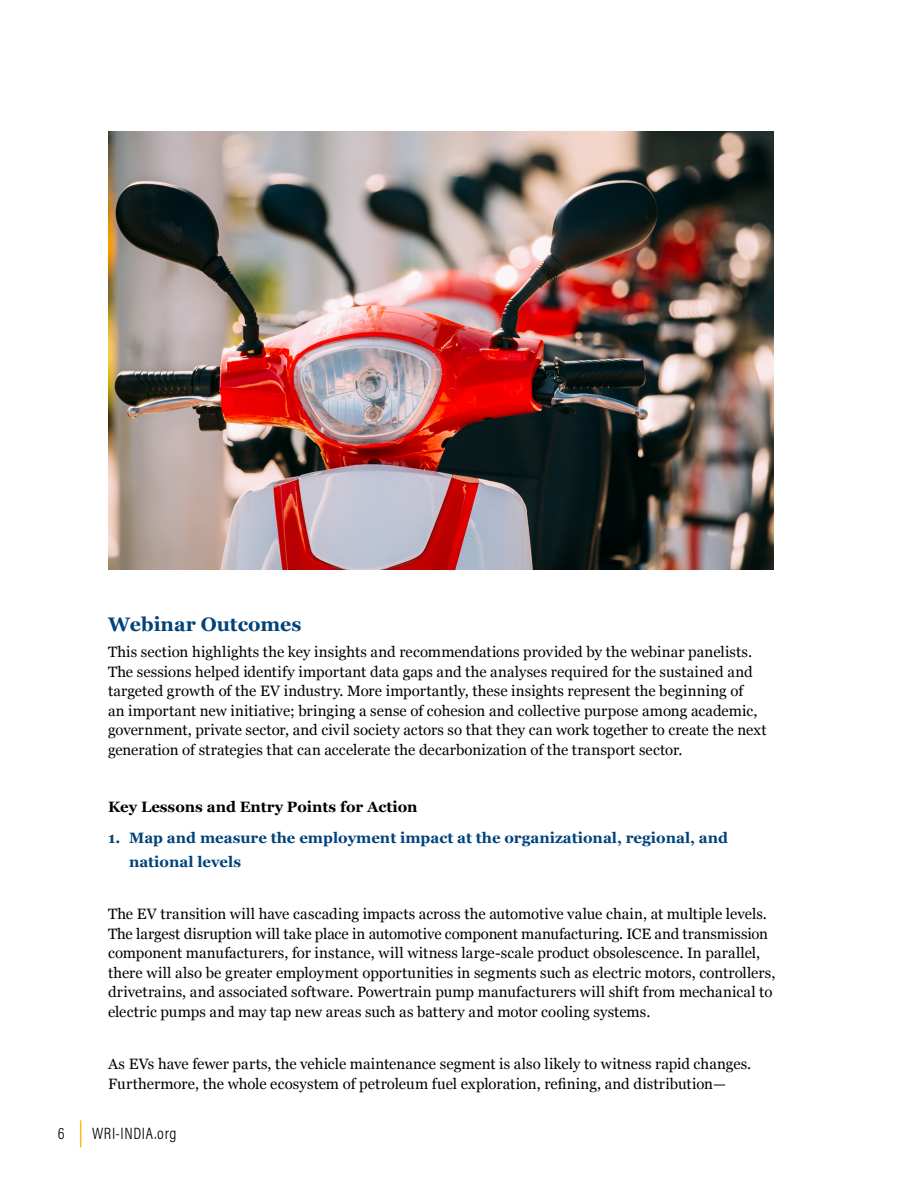
<style>
.page{position:relative;width:918px;height:1188px;background:#fff}
.page>*{position:absolute;margin:0;border:0;box-sizing:border-box;transform-origin:0 0}
.t1{font:700 19.5px "Georgia";color:#00427a}
.t2{font:300 16.5px "Acumin Pro Cond";letter-spacing:.04em;color:#000}
.t3{font:15px/19.5px "Georgia";letter-spacing:.005em;color:#000}
.t4{font:700 15px/24px "Georgia";color:#00427a}
.t5{font:700 15px "Georgia";color:#000}
</style>
<div class="page">
<svg style="left:80px;top:1120px;width:1px;height:27px"></svg>
<img style="left:108px;top:132px;width:665px;height:437px">
<h1 class="t1" style="left:108px;top:610px;width:195px">Webinar Outcomes</h1>
<p class="t3" style="left:108px;top:642px;width:660px">This section highlights the key insights and recommendations provided by the webinar panelists.<br>The sessions helped identify important data gaps and the analyses required for the sustained and targeted growth of the EV industry. More importantly, these insights represent the beginning of<br>an important new initiative; bringing a sense of cohesion and collective purpose among academic, government, private sector, and civil society actors so that they can work together to create the next generation of strategies that can accelerate the decarbonization of the transport sector.</p>
<p class="t5" style="left:108px;top:795px;width:311px">Key Lessons and Entry Points for Action</p>
<p class="t4" style="left:129px;top:825px;width:601px;text-indent:-21px">1. Map and measure the employment impact at the organizational, regional, and national levels</p>
<p class="t3" style="left:108px;top:904px;width:669px">The EV transition will have cascading impacts across the automotive value chain, at multiple levels.<br>The largest disruption will take place in automotive component manufacturing. ICE and transmission component manufacturers, for instance, will witness large-scale product obsolescence. In parallel, there will also be greater employment opportunities in segments such as electric motors, controllers, drivetrains, and associated software. Powertrain pump manufacturers will shift from mechanical to electric pumps and may tap new areas such as battery and motor cooling systems.</p>
<p class="t3" style="left:108px;top:1054px;width:645px">As EVs have fewer parts, the vehicle maintenance segment is also likely to witness rapid changes.<br>Furthermore, the whole ecosystem of petroleum fuel exploration, refining, and distribution—</p>
<p class="t2" style="left:58px;top:1122px;width:8px">6</p>
<p class="t2" style="left:92px;top:1122px;width:86px">WRI-INDIA.org</p>
</div>
